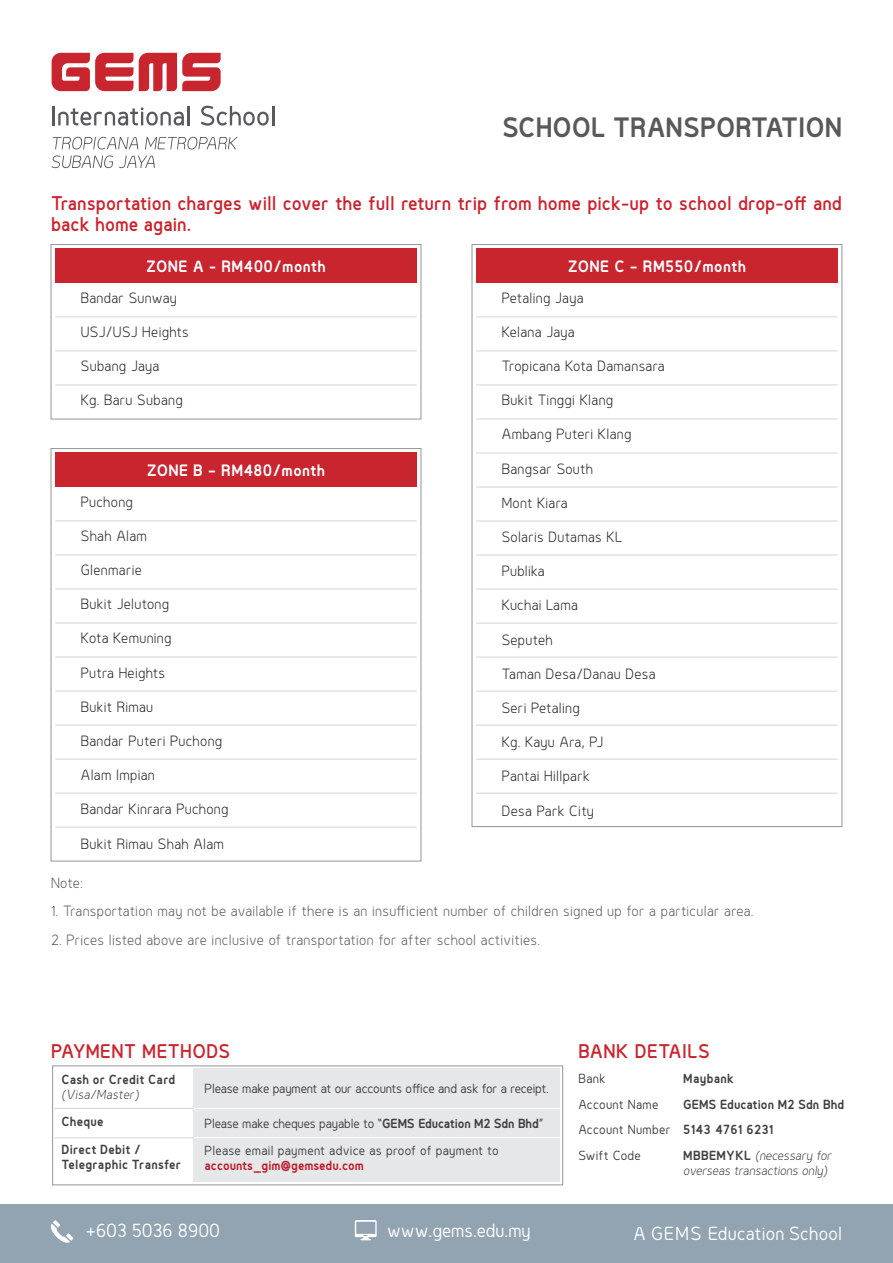
<style>
.page{position:relative;width:893px;height:1263px;background:#fff}
.page>*{position:absolute;margin:0;border:0;box-sizing:border-box;transform-origin:0 0}
.t1{font:700 25.5px "Genius";color:#58595b}
.t2{font:600 18px/21.6px "Genius";color:#c9252f}
.t3{font:600 18px "Genius";letter-spacing:.025em;color:#c9252f}
.t4{font:17.25px "Genius";color:#fff}
.t5{font:17.25px "Genius";letter-spacing:.02em;color:#fff}
.t6{font:700 15px "Genius";letter-spacing:.025em;color:#fff}
.t7{font:300 13.5px "Genius";letter-spacing:.025em;color:#231f20}
.t8{font:300 13.5px "Genius";letter-spacing:.025em;color:#58595b}
.t9{font:300 13.5px "Genius";letter-spacing:-.005em;color:#231f20}
.t10{font:700 12px/25.5px "Genius";letter-spacing:.015em;color:#414042}
.t11{font:12px "Genius";letter-spacing:-.01em;color:#414042}
.t12{font:12px "Genius";letter-spacing:.025em;color:#414042}
.t13{font:italic 300 12px/15px "Genius";color:#414042}
.t14{font:700 12px "Genius";color:#be1e2d}
.t15{font:italic 300 12px "Genius";letter-spacing:.025em;color:#414042}
.s1{font-weight:700}
.s2{font-weight:400}
.s3{font-weight:700;font-style:normal}
</style>
<div class="page">
<div style="left:0;top:1205px;width:893px;height:58px;background:#92a4b2"></div>
<svg style="left:355px;top:1220px;width:22px;height:20px"></svg>
<svg style="left:51px;top:1220px;width:22px;height:23px"></svg>
<div style="left:194px;top:1068px;width:366px;height:114px;background:#e6e7e8"></div>
<hr style="left:194px;top:1108px;width:368px;height:1px;background:#fff">
<hr style="left:55px;top:1108px;width:138px;height:1px;background:#d1d3d4">
<hr style="left:55px;top:1137px;width:138px;height:1px;background:#d1d3d4">
<hr style="left:194px;top:1137px;width:368px;height:1px;background:#fff">
<div style="left:52px;top:1065px;width:511px;height:120px;border:1px solid #939598"></div>
<svg style="left:51px;top:52px;width:170px;height:40px"></svg>
<svg style="left:53px;top:137px;width:85px;height:12px"></svg>
<svg style="left:145px;top:137px;width:93px;height:12px"></svg>
<svg style="left:51px;top:155px;width:62px;height:13px"></svg>
<svg style="left:119px;top:156px;width:36px;height:12px"></svg>
<hr style="left:52px;top:106px;width:3px;height:19px;background:#58595b">
<svg style="left:58px;top:107px;width:126px;height:19px"></svg>
<hr style="left:187px;top:106px;width:3px;height:19px;background:#58595b">
<svg style="left:201px;top:106px;width:73px;height:20px"></svg>
<div style="left:51px;top:244px;width:370px;height:175px;background:#fff;border:1px solid #939598"></div>
<div style="left:55px;top:249px;width:362px;height:34px;background:#c9252f"></div>
<hr style="left:55px;top:316px;width:362px;height:1px;background:#d1d3d4">
<hr style="left:55px;top:351px;width:362px;height:1px;background:#d1d3d4">
<hr style="left:55px;top:385px;width:362px;height:1px;background:#d1d3d4">
<div style="left:472px;top:244px;width:370px;height:583px;background:#fff;border:1px solid #939598"></div>
<div style="left:476px;top:249px;width:362px;height:34px;background:#c9252f"></div>
<hr style="left:476px;top:316px;width:362px;height:1px;background:#d1d3d4">
<hr style="left:476px;top:351px;width:362px;height:1px;background:#d1d3d4">
<hr style="left:476px;top:385px;width:362px;height:1px;background:#d1d3d4">
<hr style="left:476px;top:419px;width:362px;height:1px;background:#d1d3d4">
<hr style="left:476px;top:453px;width:362px;height:1px;background:#d1d3d4">
<hr style="left:476px;top:487px;width:362px;height:1px;background:#d1d3d4">
<hr style="left:476px;top:521px;width:362px;height:1px;background:#d1d3d4">
<hr style="left:476px;top:555px;width:362px;height:1px;background:#d1d3d4">
<hr style="left:476px;top:589px;width:362px;height:1px;background:#d1d3d4">
<hr style="left:476px;top:623px;width:362px;height:1px;background:#d1d3d4">
<hr style="left:476px;top:657px;width:362px;height:1px;background:#d1d3d4">
<hr style="left:476px;top:691px;width:362px;height:1px;background:#d1d3d4">
<hr style="left:476px;top:725px;width:362px;height:1px;background:#d1d3d4">
<hr style="left:476px;top:759px;width:362px;height:1px;background:#d1d3d4">
<hr style="left:476px;top:793px;width:362px;height:1px;background:#d1d3d4">
<div style="left:51px;top:448px;width:370px;height:413px;background:#fff;border:1px solid #939598"></div>
<div style="left:55px;top:453px;width:362px;height:34px;background:#c9252f"></div>
<hr style="left:55px;top:520px;width:362px;height:1px;background:#d1d3d4">
<hr style="left:55px;top:555px;width:362px;height:1px;background:#d1d3d4">
<hr style="left:55px;top:589px;width:362px;height:1px;background:#d1d3d4">
<hr style="left:55px;top:623px;width:362px;height:1px;background:#d1d3d4">
<hr style="left:55px;top:657px;width:362px;height:1px;background:#d1d3d4">
<hr style="left:55px;top:691px;width:362px;height:1px;background:#d1d3d4">
<hr style="left:55px;top:725px;width:362px;height:1px;background:#d1d3d4">
<hr style="left:55px;top:759px;width:362px;height:1px;background:#d1d3d4">
<hr style="left:55px;top:793px;width:362px;height:1px;background:#d1d3d4">
<hr style="left:55px;top:827px;width:362px;height:1px;background:#d1d3d4">
<h1 class="t1" style="left:502px;top:111px;width:342px">SCHOOL TRANSPORTATION</h1>
<h2 class="t2" style="left:51px;top:192px;width:792px">Transportation charges will cover the full return trip from home pick-up to school drop-off and back home again.</h2>
<p class="t6" style="left:146px;top:256px;width:181px">ZONE A - RM400/month</p>
<p class="t7" style="left:81px;top:289px;width:98px">Bandar Sunway</p>
<p class="t7" style="left:81px;top:323px;width:109px">USJ/USJ Heights</p>
<p class="t7" style="left:81px;top:357px;width:80px">Subang Jaya</p>
<p class="t7" style="left:81px;top:391px;width:103px">Kg. Baru Subang</p>
<p class="t6" style="left:568px;top:256px;width:180px">ZONE C – RM550/month</p>
<p class="t7" style="left:502px;top:289px;width:83px">Petaling Jaya</p>
<p class="t7" style="left:502px;top:323px;width:74px">Kelana Jaya</p>
<p class="t7" style="left:502px;top:357px;width:164px">Tropicana Kota Damansara</p>
<p class="t7" style="left:502px;top:391px;width:113px">Bukit Tinggi Klang</p>
<p class="t7" style="left:502px;top:425px;width:131px">Ambang Puteri Klang</p>
<p class="t7" style="left:502px;top:460px;width:93px">Bangsar South</p>
<p class="t7" style="left:502px;top:494px;width:67px">Mont Kiara</p>
<p class="t7" style="left:502px;top:528px;width:122px">Solaris Dutamas KL</p>
<p class="t7" style="left:502px;top:562px;width:44px">Publika</p>
<p class="t7" style="left:502px;top:596px;width:78px">Kuchai Lama</p>
<p class="t7" style="left:502px;top:631px;width:52px">Seputeh</p>
<p class="t7" style="left:502px;top:665px;width:155px">Taman Desa/Danau Desa</p>
<p class="t7" style="left:502px;top:699px;width:79px">Seri Petaling</p>
<p class="t9" style="left:502px;top:733px;width:103px">Kg. Kayu Ara, PJ</p>
<p class="t7" style="left:502px;top:767px;width:89px">Pantai Hillpark</p>
<p class="t7" style="left:502px;top:802px;width:94px">Desa Park City</p>
<p class="t6" style="left:147px;top:460px;width:180px">ZONE B – RM480/month</p>
<p class="t7" style="left:81px;top:493px;width:54px">Puchong</p>
<p class="t7" style="left:81px;top:527px;width:68px">Shah Alam</p>
<p class="t7" style="left:81px;top:561px;width:63px">Glenmarie</p>
<p class="t7" style="left:81px;top:595px;width:90px">Bukit Jelutong</p>
<p class="t7" style="left:81px;top:629px;width:92px">Kota Kemuning</p>
<p class="t7" style="left:81px;top:664px;width:86px">Putra Heights</p>
<p class="t7" style="left:81px;top:698px;width:74px">Bukit Rimau</p>
<p class="t7" style="left:81px;top:732px;width:143px">Bandar Puteri Puchong</p>
<p class="t7" style="left:81px;top:766px;width:75px">Alam Impian</p>
<p class="t7" style="left:81px;top:800px;width:149px">Bandar Kinrara Puchong</p>
<p class="t7" style="left:81px;top:835px;width:145px">Bukit Rimau Shah Alam</p>
<p class="t8" style="left:51px;top:874px;width:33px">Note:</p>
<p class="t8" style="left:51px;top:902px;width:704px">1. Transportation may not be available if there is an insufficient number of children signed up for a particular area.</p>
<p class="t8" style="left:51px;top:931px;width:491px">2. Prices listed above are inclusive of transportation for after school activities.</p>
<h2 class="t3" style="left:51px;top:1039px;width:181px">PAYMENT METHODS</h2>
<p class="t10" style="left:61px;top:1067px;width:115px">Cash or Credit Card</p>
<p class="t15" style="left:61px;top:1086px;width:79px">(Visa/Master)</p>
<p class="t10" style="left:61px;top:1108px;width:44px">Cheque</p>
<p class="t10" style="left:61px;top:1142px;width:121px;line-height:15px">Direct Debit /<br>Telegraphic Transfer</p>
<p class="t11" style="left:205px;top:1081px;width:346px">Please make payment at our accounts office and ask for a receipt.</p>
<p class="t11" style="left:205px;top:1116px;width:341px">Please make cheques payable to ”<span class="s1">GEMS Education M2 Sdn Bhd</span>“</p>
<p class="t12" style="left:205px;top:1143px;width:296px">Please email payment advice as proof of payment to</p>
<p class="t14" style="left:205px;top:1157px;width:161px">accounts_gim@gemsedu.com</p>
<h2 class="t3" style="left:578px;top:1039px;width:133px">BANK DETAILS</h2>
<p class="t11" style="left:578px;top:1071px;width:28px">Bank</p>
<p class="t10" style="left:683px;top:1065px;width:52px">Maybank</p>
<p class="t12" style="left:578px;top:1096px;width:81px">Account Name</p>
<p class="t10" style="left:578px;top:1091px;width:267px;text-indent:105px">GEMS Education M2 Sdn Bhd<br><span class="s2">Account Number</span> 5143 4761 6231<br><span class="s2">Swift Code</span></p>
<p class="t13" style="left:683px;top:1147px;width:150px"><span class="s3">MBBEMYKL</span> (necessary for overseas transactions only)</p>
<p class="t4" style="left:86px;top:1220px;width:136px">+603 5036 8900</p>
<p class="t4" style="left:387px;top:1220px;width:145px">www.gems.edu.my</p>
<p class="t5" style="left:634px;top:1222px;width:210px">A GEMS Education School</p>
</div>
